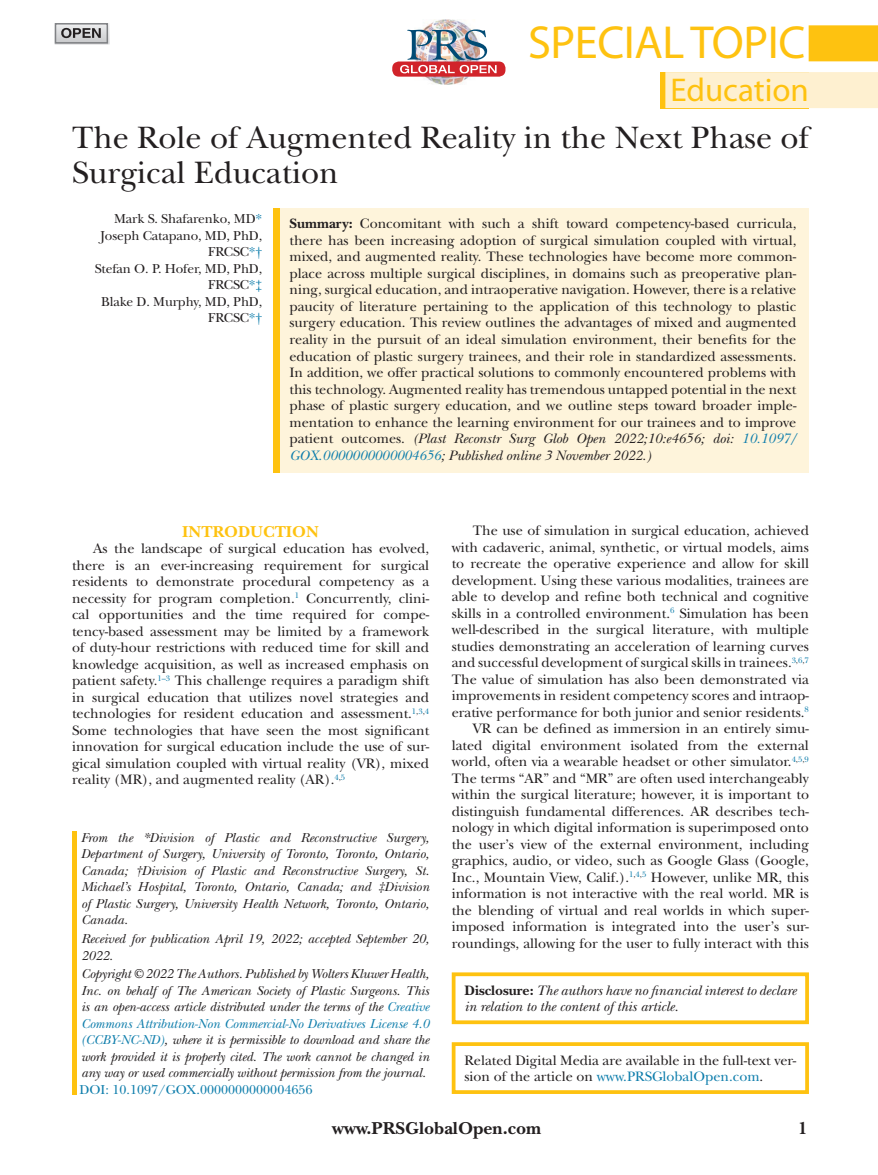
<style>
.page{position:relative;width:878px;height:1175px;background:#fff}
.page>*{position:absolute;margin:0;border:0;box-sizing:border-box;transform-origin:0 0}
.t1{font:46.5px "Myriad Pro";letter-spacing:-.01em;color:#fec210}
.t2{font:33px "Myriad Pro";color:#fec210}
.t3{font:32.25px/34.5px "New Baskerville Std";color:#231f20}
.t4{font:700 18px "New Baskerville Std";color:#231f20}
.t5{font:700 16.5px "New Baskerville Std";color:#fec210}
.t6{font:14.25px/16.5px "New Baskerville Std";color:#231f20;text-align:justify}
.t7{font:italic 14.25px/16.5px "New Baskerville Std";color:#231f20}
.t8{font:italic 13.5px/16.5px "New Baskerville Std";color:#231f20;text-align:justify}
.t9{font:13.5px/16.5px "New Baskerville Std";letter-spacing:-.01em;color:#231f20;text-align:right}
.t10{font:13.5px "New Baskerville Std";color:#0f7eac}
.s1{color:#0f7eac}
.s2{font-weight:700}
.s3{font-style:italic}
.s4{font-style:italic;color:#0f7eac}
.s5{font-weight:700;font-style:normal}
</style>
<div class="page">
<div style="left:452px;top:1042px;width:356px;height:52px;border:4px solid #fec210"></div>
<div style="left:452px;top:972px;width:356px;height:52px;border:4px solid #fec210"></div>
<hr style="left:72px;top:831px;width:4px;height:99px;background:#fec210">
<hr style="left:72px;top:930px;width:4px;height:35px;background:#fec210">
<hr style="left:72px;top:965px;width:4px;height:118px;background:#fec210">
<hr style="left:72px;top:1081px;width:4px;height:13px;background:#fec210">
<div style="left:274px;top:207px;width:534px;height:265px;background:#fef4db"></div>
<div style="left:274px;top:206px;width:6px;height:266px;background:#fec210"></div>
<div style="left:72px;top:126px;width:736px;height:82px;background:#fff"></div>
<img style="left:54px;top:23px;width:55px;height:22px">
<div style="left:55px;top:23px;width:53px;height:21px;border:2px solid #808285"></div>
<svg style="left:61px;top:28px;width:40px;height:10px"></svg>
<div style="left:661px;top:72px;width:148px;height:36px;background:#fec210"></div>
<div style="left:665px;top:72px;width:213px;height:36px;background:#fef0d0"></div>
<div style="left:808px;top:25px;width:70px;height:36px;background:#fec210"></div>
<img style="left:423px;top:20px;width:48px;height:64px">
<svg style="left:392px;top:61px;width:113px;height:16px"></svg>
<img style="left:400px;top:29px;width:96px;height:44px">
<h1 class="t1" style="left:528px;top:14px;width:279px">Special Topic</h1>
<h2 class="t2" style="left:670px;top:69px;width:140px">Education</h2>
<h3 class="t3" style="left:72px;top:121px;width:738px">The Role of Augmented Reality in the Next Phase of<br>Surgical Education</h3>
<p class="t9" style="left:95px;top:211px;width:169px">Mark S. Shafarenko, MD<span class="s1">*<br></span>Joseph Catapano, MD, PhD,<br>FRCSC<span class="s1">*†<br></span>Stefan O. P. Hofer, MD, PhD,<br>FRCSC<span class="s1">*‡<br></span>Blake D. Murphy, MD, PhD,<br>FRCSC<span class="s1">*†</span></p>
<p class="t6" style="left:289px;top:216px;width:508px"><span class="s2">Summary:</span> Concomitant with such a shift toward competency-based curricula, there has been increasing adoption of surgical simulation coupled with virtual, mixed, and augmented reality. These technologies have become more common&shy;place across multiple surgical disciplines, in domains such as preoperative plan&shy;ning, surgical education, and intraoperative navigation. However, there is a relative paucity of literature pertaining to the application of this technology to plastic surgery education. This review outlines the advantages of mixed and augmented reality in the pursuit of an ideal simulation environment, their benefits for the education of plastic surgery trainees, and their role in standardized assessments.<br>In addition, we offer practical solutions to commonly encountered problems with this technology. Augmented reality has tremendous untapped potential in the next phase of plastic surgery education, and we outline steps toward broader imple&shy;mentation to enhance the learning environment for our trainees and to improve patient outcomes. <span class="s3">(Plast Reconstr Surg Glob Open 2022;10:e4656; doi:</span> <span class="s4">10.1097/ GOX.0000000000004656</span><span class="s3">; Published online 3 November 2022.)</span></p>
<p class="t5" style="left:182px;top:522px;width:138px">INTRODUCTION</p>
<p class="t6" style="left:72px;top:540px;width:359px;text-indent:21px">As the landscape of surgical education has evolved, there is an ever-increasing requirement for surgical residents to demonstrate procedural competency as a necessity for program completion.<sup>1</sup> Concurrently, clini&shy;cal opportunities and the time required for compe&shy;tency-based assessment may be limited by a framework of duty-hour restrictions with reduced time for skill and knowledge acquisition, as well as increased emphasis on patient safety.<sup>1–3</sup> This challenge requires a paradigm shift in surgical education that utilizes novel strategies and technologies for resident education and assessment.<sup>1</sup><sup>,</sup><sup>3</sup><sup>,</sup><sup>4<br></sup>Some technologies that have seen the most significant innovation for surgical education include the use of sur&shy;gical simulation coupled with virtual reality (VR), mixed reality (MR), and augmented reality (AR).<sup>4</sup><sup>,</sup><sup>5</sup></p>
<p class="t8" style="left:81px;top:829px;width:350px">From the *Division of Plastic and Reconstructive Surgery, Department of Surgery, University of Toronto, Toronto, Ontario, Canada; †Division of Plastic and Reconstructive Surgery, St.<br>Michael’s Hospital, Toronto, Ontario, Canada; and ‡Division of Plastic Surgery, University Health Network, Toronto, Ontario, Canada.</p>
<p class="t8" style="left:81px;top:930px;width:350px">Received for publication April 19, 2022; accepted September 20,<br>2022.</p>
<p class="t8" style="left:81px;top:965px;width:350px">Copyright © 2022 The Authors. Published by Wolters Kluwer Health, Inc. on behalf of The American Society of Plastic Surgeons. This is an open-access article distributed under the terms of the <span class="s1">Creative Commons Attribution-Non Commercial-No Derivatives License 4.0 (CCBY-NC-ND)</span>, where it is permissible to download and share the work provided it is properly cited. The work cannot be changed in any way or used commercially without permission from the journal.</p>
<p class="t10" style="left:80px;top:1081px;width:234px">DOI: 10.1097/GOX.0000000000004656</p>
<p class="t6" style="left:451px;top:522px;width:359px;text-align:right">The use of simulation in surgical education, achieved with cadaveric, animal, synthetic, or virtual models, aims to recreate the operative experience and allow for skill development. Using these various modalities, trainees are able to develop and refine both technical and cognitive skills in a controlled environment.<sup>6</sup> Simulation has been well-described in the surgical literature, with multiple studies demonstrating an acceleration of learning curves and successful development of surgical skills in trainees.<sup>3</sup><sup>,</sup><sup>6</sup><sup>,</sup><sup>7<br></sup>The value of simulation has also been demonstrated via improvements in resident competency scores and intraop&shy;erative performance for both junior and senior residents.<sup>8<br></sup>VR can be defined as immersion in an entirely simu&shy;lated digital environment isolated from the external world, often via a wearable headset or other simulator.<sup>4</sup><sup>,</sup><sup>5</sup><sup>,</sup><sup>9<br></sup>The terms “AR” and “MR” are often used interchangeably within the surgical literature; however, it is important to distinguish fundamental differences. AR describes tech&shy;nology in which digital information is superimposed onto the user’s view of the external environment, including graphics, audio, or video, such as Google Glass (Google, Inc., Mountain View, Calif.).<sup>1</sup><sup>,</sup><sup>4</sup><sup>,</sup><sup>5</sup> However, unlike MR, this information is not interactive with the real world. MR is the blending of virtual and real worlds in which super&shy;imposed information is integrated into the user’s sur&shy;roundings, allowing for the user to fully interact with this</p>
<p class="t7" style="left:464px;top:982px;width:333px"><span class="s5">Disclosure:</span> The authors have no financial interest to declare in relation to the content of this article.</p>
<p class="t6" style="left:464px;top:1051px;width:333px">Related Digital Media are available in the full-text ver&shy;sion of the article on <span class="s1">www.PRSGlobalOpen.com</span>.</p>
<p class="t4" style="left:332px;top:1118px;width:210px">www.PRSGlobalOpen.com</p>
<p class="t4" style="left:798px;top:1118px;width:11px">1</p>
</div>
